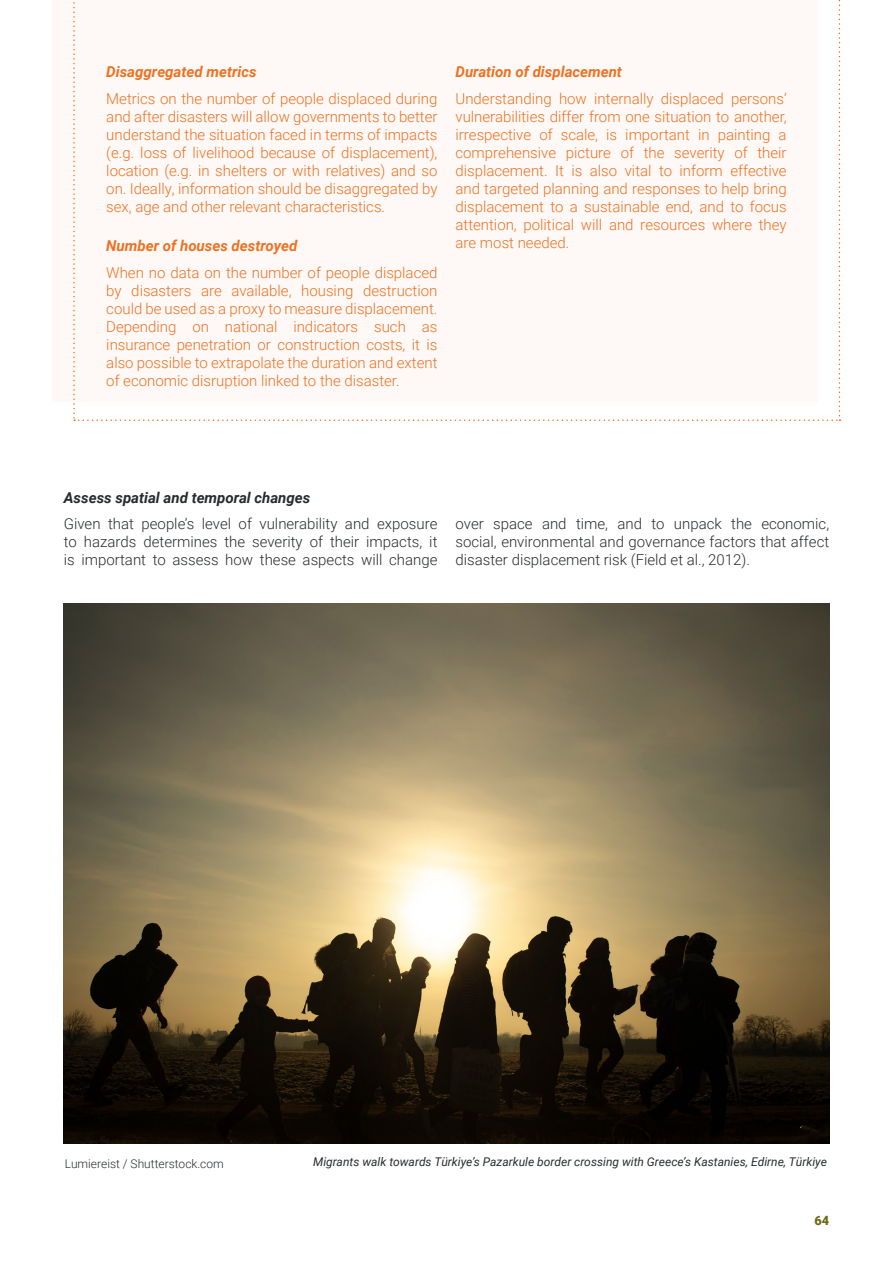
<style>
.page{position:relative;width:893px;height:1263px;background:#fff}
.page>*{position:absolute;margin:0;border:0;box-sizing:border-box;transform-origin:0 0}
.t1{font:300 15px/18px "Roboto";color:#ed7123;text-align:justify}
.t2{font:300 15px/18px "Roboto";color:#292c2f;text-align:justify}
.titolettoetto{font:italic 700 15px "Roboto";color:#ed7123}
.titolettoetto-2{font:italic 700 15px "Roboto";color:#292c2f}
.t3{font:900 12.75px "Roboto";color:#736817}
.t4{font:italic 12px "Roboto";color:#292c2f}
.t5{font:300 12px "Roboto";color:#292c2f}
</style>
<div class="page">
<div style="left:53px;top:0;width:765px;height:402px;background:#fef9f6"></div>
<svg style="left:73px;top:0;width:767px;height:421px"></svg>
<img style="left:64px;top:604px;width:765px;height:540px">
<p class="titolettoetto" style="left:106px;top:62px;width:152px">Disaggregated metrics</p>
<p class="t1" style="left:106px;top:89px;width:333px">Metrics on the number of people displaced during and after disasters will allow governments to better understand the situation faced in terms of impacts (e.g. loss of livelihood because of displacement), location (e.g. in shelters or with relatives) and so on. Ideally, information should be disaggregated by sex, age and other relevant characteristics.</p>
<p class="titolettoetto" style="left:106px;top:235px;width:193px">Number of houses destroyed</p>
<p class="t1" style="left:106px;top:263px;width:333px">When no data on the number of people displaced by disasters are available, housing destruction could be used as a proxy to measure displacement.<br>Depending on national indicators such as insurance penetration or construction costs, it is also possible to extrapolate the duration and extent of economic disruption linked to the disaster.</p>
<p class="titolettoetto" style="left:455px;top:62px;width:168px">Duration of displacement</p>
<p class="t1" style="left:455px;top:89px;width:333px">Understanding how internally displaced persons’ vulnerabilities differ from one situation to another, irrespective of scale, is important in painting a comprehensive picture of the severity of their displacement. It is also vital to inform effective and targeted planning and responses to help bring displacement to a sustainable end, and to focus attention, political will and resources where they are most needed.</p>
<p class="titolettoetto-2" style="left:64px;top:487px;width:248px">Assess spatial and temporal changes</p>
<p class="t2" style="left:64px;top:514px;width:375px">Given that people’s level of vulnerability and exposure to hazards determines the severity of their impacts, it is important to assess how these aspects will change</p>
<p class="t2" style="left:455px;top:514px;width:375px">over space and time, and to unpack the economic, social, environmental and governance factors that affect disaster displacement risk (Field et al., 2012).</p>
<p class="t5" style="left:65px;top:1155px;width:160px">Lumiereist / Shutterstock.com</p>
<p class="t4" style="left:313px;top:1154px;width:515px">Migrants walk towards Türkiye’s Pazarkule border crossing with Greece’s Kastanies, Edirne, Türkiye</p>
<p class="t3" style="left:814px;top:1212px;width:16px">64</p>
</div>
